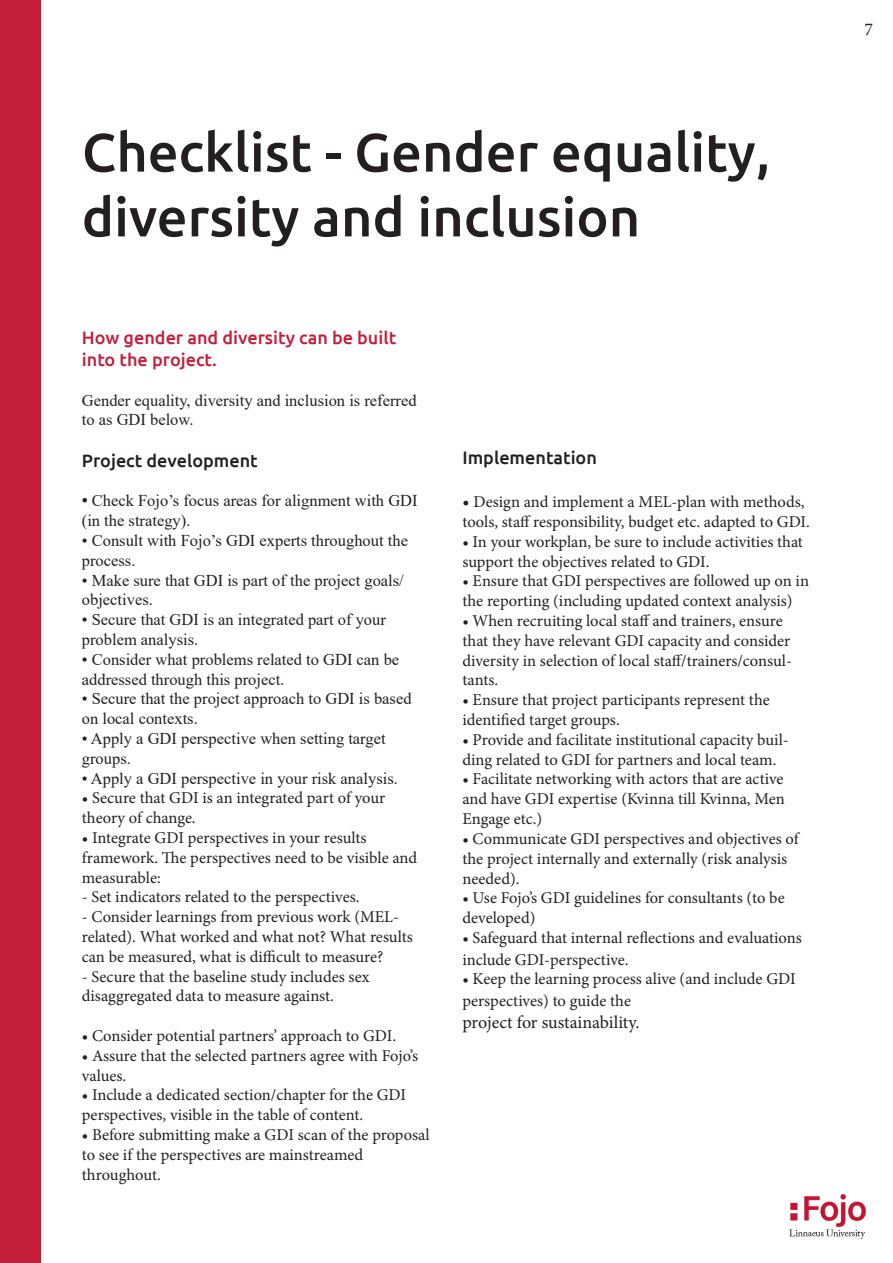
<style>
.page{position:relative;width:893px;height:1263px;background:#fff}
.page>*{position:absolute;margin:0;border:0;box-sizing:border-box;transform-origin:0 0}
.t1{font:500 54px "Ubuntu";color:#231f20}
.t2{font:500 18px/21.6px "Ubuntu";color:#c31f3b}
.t3{font:500 18px "Ubuntu";color:#231f20}
.t4{font:18px "Minion Pro";letter-spacing:-.005em;color:#231f20}
.t5{font:16.5px/19.8px "Minion Pro";color:#231f20}
.t6{font:16.5px/19.8px "Times New Roman";color:#231f20}
.s1{font-family:"Ubuntu";font-weight:500}
.s2{font-size:18px}
</style>
<div class="page">
<div style="left:0;top:0;width:40px;height:1263px;background:#c31f3b"></div>
<img style="left:789px;top:1194px;width:77px;height:45px">
<p class="t1" style="left:82px;top:118px;width:690px">Checklist - Gender equality,</p>
<p class="t1" style="left:82px;top:183px;width:560px">diversity and inclusion</p>
<p class="t2" style="left:82px;top:326px;width:316px">How gender and diversity can be built into the project.</p>
<p class="t6" style="left:82px;top:390px;width:336px">Gender equality, diversity and inclusion is referred to as GDI below.</p>
<p class="t3" style="left:82px;top:449px;width:177px">Project development</p>
<p class="t6" style="left:82px;top:490px;width:337px"><span class="s1">•</span> Check Fojo’s focus areas for alignment with GDI (in the strategy).</p>
<p class="t6" style="left:82px;top:530px;width:328px">• Consult with Fojo’s GDI experts throughout the process.</p>
<p class="t6" style="left:82px;top:570px;width:323px">• Make sure that GDI is part of the project goals/ objectives.</p>
<p class="t6" style="left:82px;top:609px;width:306px">• Secure that GDI is an integrated part of your</p>
<p class="t6" style="left:82px;top:629px;width:118px">problem analysis.</p>
<p class="t6" style="left:82px;top:649px;width:319px">• Consider what problems related to GDI can be addressed through this project.</p>
<p class="t6" style="left:82px;top:688px;width:331px">• Secure that the project approach to GDI is based on local contexts.</p>
<p class="t6" style="left:82px;top:728px;width:305px">• Apply a GDI perspective when setting target groups.</p>
<p class="t6" style="left:82px;top:768px;width:318px">• Apply a GDI perspective in your risk analysis.</p>
<p class="t5" style="left:82px;top:788px;width:305px">• Secure that GDI is an integrated part of your</p>
<p class="t5" style="left:82px;top:808px;width:115px">theory of change.</p>
<p class="t5" style="left:82px;top:828px;width:286px">• Integrate GDI perspectives in your results</p>
<p class="t5" style="left:82px;top:848px;width:337px">framework. The perspectives need to be visible and measurable:</p>
<p class="t5" style="left:82px;top:887px;width:279px">- Set indicators related to the perspectives.</p>
<p class="t5" style="left:82px;top:907px;width:319px">- Consider learnings from previous work (MEL-</p>
<p class="t5" style="left:82px;top:927px;width:333px">related). What worked and what not? What results can be measured, what is difficult to measure?</p>
<p class="t5" style="left:82px;top:966px;width:289px">- Secure that the baseline study includes sex</p>
<p class="t5" style="left:82px;top:986px;width:254px">disaggregated data to measure against.</p>
<p class="t5" style="left:82px;top:1026px;width:316px">• Consider potential partners’ approach to GDI.</p>
<p class="t5" style="left:82px;top:1046px;width:338px">• Assure that the selected partners agree with Fojo’s values.</p>
<p class="t5" style="left:82px;top:1085px;width:326px">• Include a dedicated section/chapter for the GDI perspectives, visible in the table of content.</p>
<p class="t5" style="left:82px;top:1125px;width:349px">• Before submitting make a GDI scan of the proposal to see if the perspectives are mainstreamed</p>
<p class="t5" style="left:82px;top:1164px;width:81px">throughout.</p>
<p class="t3" style="left:462px;top:446px;width:136px">Implementation</p>
<p class="t5" style="left:462px;top:492px;width:349px"><span class="s2">•</span> Design and implement a MEL-plan with methods, tools, staff responsibility, budget etc. adapted to GDI.</p>
<p class="t5" style="left:462px;top:532px;width:342px">• In your workplan, be sure to include activities that support the objectives related to GDI.</p>
<p class="t5" style="left:462px;top:571px;width:348px">• Ensure that GDI perspectives are followed up on in the reporting (including updated context analysis)</p>
<p class="t5" style="left:462px;top:611px;width:331px">• When recruiting local staff and trainers, ensure that they have relevant GDI capacity and consider diversity in selection of local staff/trainers/consul&shy;tants.</p>
<p class="t5" style="left:462px;top:690px;width:309px">• Ensure that project participants represent the</p>
<p class="t5" style="left:462px;top:710px;width:159px">identified target groups.</p>
<p class="t5" style="left:462px;top:730px;width:328px">• Provide and facilitate institutional capacity buil&shy;ding related to GDI for partners and local team.</p>
<p class="t5" style="left:462px;top:769px;width:324px;text-align:justify">• Facilitate networking with actors that are active and have GDI expertise (Kvinna till Kvinna, Men Engage etc.)</p>
<p class="t5" style="left:462px;top:829px;width:338px">• Communicate GDI perspectives and objectives of the project internally and externally (risk analysis needed).</p>
<p class="t5" style="left:462px;top:888px;width:324px">• Use Fojo’s GDI guidelines for consultants (to be developed)</p>
<p class="t5" style="left:462px;top:927px;width:341px;line-height:21.6px">• Safeguard that internal reflections and evaluations include GDI-perspective.</p>
<p class="t5" style="left:462px;top:968px;width:335px;line-height:21.6px">• Keep the learning process alive (and include GDI perspectives) to guide the</p>
<p class="t4" style="left:462px;top:1010px;width:179px">project for sustainability.</p>
<p class="t4" style="left:865px;top:17px;width:10px">7</p>
</div>
